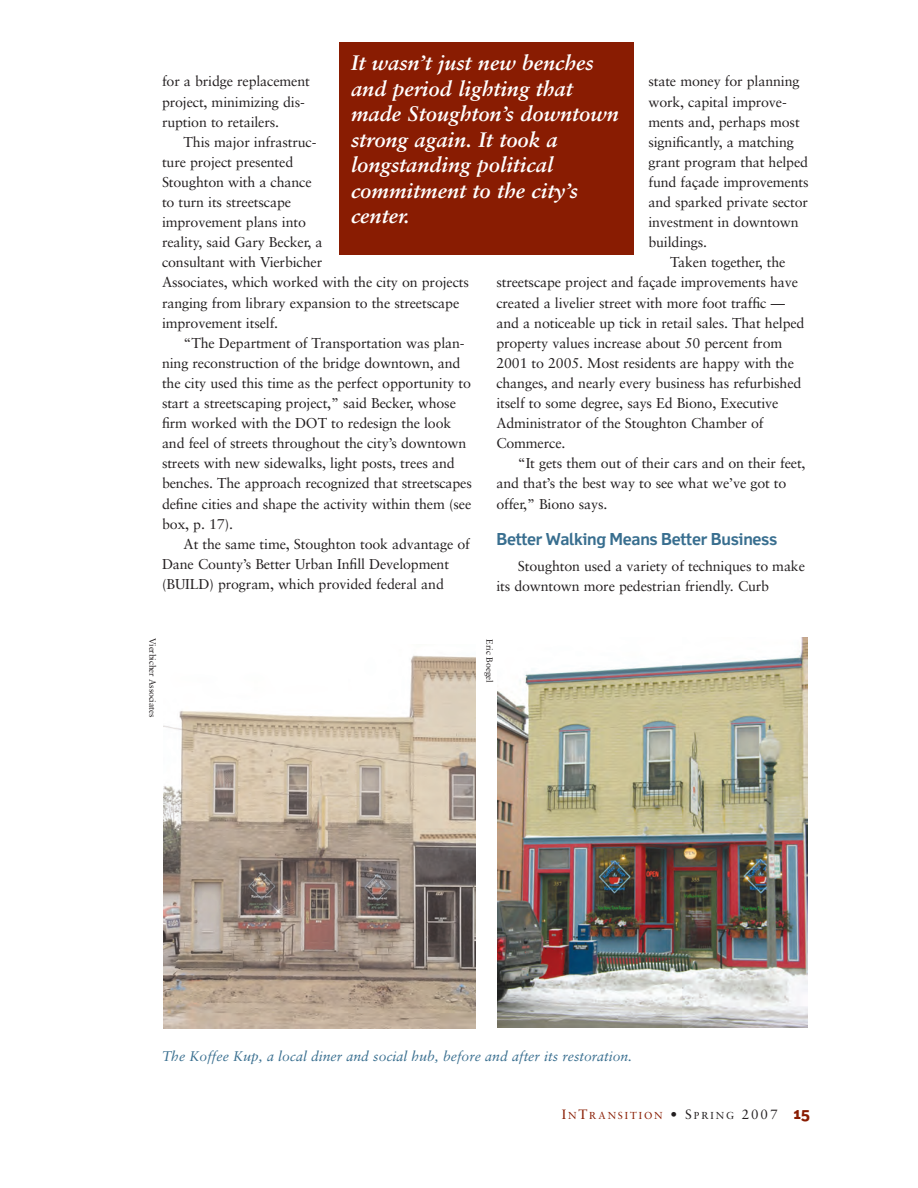
<style>
.page{position:relative;width:918px;height:1188px;background:#fff}
.page>*{position:absolute;margin:0;border:0;box-sizing:border-box;transform-origin:0 0}
.t1{font:italic 700 21px/25.5px "Sabon";color:#fff}
.t2{font:700 16.5px "Felbridge";letter-spacing:-.02em;color:#386e8f}
.t3{font:14.25px/20.1px "Sabon";letter-spacing:-.01em;color:#231f20}
.t4{font:italic 13.95px "Sabon";color:#386e8f}
.t5{font:10.2px "Sabon";letter-spacing:.185em;color:#891c02}
.t6{font:9px "Sabon";letter-spacing:-.02em;color:#231f20}
.s1{font-size:13.5px}
.s2{font-size:13.5px;color:#231f20}
.s3{color:#231f20}
.s4{font-family:"Felbridge";font-weight:800;font-size:15px}
</style>
<div class="page">
<img style="left:164px;top:655px;width:312px;height:373px">
<img style="left:498px;top:638px;width:309px;height:389px">
<div style="left:339px;top:42px;width:294px;height:212px;background:#891c02"></div>
<p class="t1" style="left:351px;top:52px;width:269px">It wasn’t just new benches and period lighting that made Stoughton’s downtown strong again. It took a longstanding political commitment to the city’s center.</p>
<p class="t3" style="left:648px;top:73px;width:153px">state money for planning</p>
<p class="t3" style="left:648px;top:93px;width:140px">work, capital improve-</p>
<p class="t3" style="left:648px;top:113px;width:153px">ments and, perhaps most</p>
<p class="t3" style="left:648px;top:133px;width:147px">significantly, a matching</p>
<p class="t3" style="left:648px;top:153px;width:161px">grant program that helped</p>
<p class="t3" style="left:648px;top:173px;width:162px">fund façade improvements</p>
<p class="t3" style="left:648px;top:193px;width:161px">and sparked private sector</p>
<p class="t3" style="left:648px;top:213px;width:152px">investment in downtown</p>
<p class="t3" style="left:648px;top:233px;width:60px">buildings.</p>
<p class="t3" style="left:670px;top:254px;width:117px">Taken together, the</p>
<p class="t3" style="left:496px;top:274px;width:303px">streetscape project and façade improvements have</p>
<p class="t3" style="left:496px;top:294px;width:290px">created a livelier street with more foot traffic —</p>
<p class="t3" style="left:496px;top:314px;width:310px">and a noticeable up tick in retail sales. That helped</p>
<p class="t3" style="left:496px;top:334px;width:287px">property values increase about 50 percent from</p>
<p class="t3" style="left:496px;top:354px;width:299px">2001 to 2005. Most residents are happy with the</p>
<p class="t3" style="left:496px;top:374px;width:307px">changes, and nearly every business has refurbished</p>
<p class="t3" style="left:496px;top:394px;width:284px">itself to some degree, says Ed Biono, Executive</p>
<p class="t3" style="left:496px;top:414px;width:269px">Administrator of the Stoughton Chamber of</p>
<p class="t3" style="left:496px;top:434px;width:71px">Commerce.</p>
<p class="t3" style="left:518px;top:455px;width:289px">“It gets them out of their cars and on their feet,</p>
<p class="t3" style="left:496px;top:475px;width:292px">and that’s the best way to see what we’ve got to</p>
<p class="t3" style="left:496px;top:495px;width:113px">offer,” Biono says.</p>
<p class="t2" style="left:496px;top:533px;width:282px">Better Walking Means Better Business</p>
<p class="t3" style="left:496px;top:557px;width:310px;text-indent:22px">Stoughton used a variety of techniques to make its downtown more pedestrian friendly. Curb</p>
<p class="t3" style="left:162px;top:73px;width:150px">for a bridge replacement</p>
<p class="t3" style="left:162px;top:93px;width:144px">project, minimizing dis-</p>
<p class="t3" style="left:162px;top:113px;width:119px">ruption to retailers.</p>
<p class="t3" style="left:184px;top:133px;width:134px">This major infrastruc-</p>
<p class="t3" style="left:162px;top:153px;width:133px">ture project presented</p>
<p class="t3" style="left:162px;top:173px;width:151px">Stoughton with a chance</p>
<p class="t3" style="left:162px;top:193px;width:131px">to turn its streetscape</p>
<p class="t3" style="left:162px;top:213px;width:145px">improvement plans into</p>
<p class="t3" style="left:162px;top:233px;width:162px">reality, said Gary Becker, a</p>
<p class="t3" style="left:162px;top:254px;width:162px">consultant with Vierbicher</p>
<p class="t3" style="left:162px;top:274px;width:309px">Associates, which worked with the city on projects</p>
<p class="t3" style="left:162px;top:294px;width:299px">ranging from library expansion to the streetscape</p>
<p class="t3" style="left:162px;top:314px;width:118px">improvement itself.</p>
<p class="t3" style="left:184px;top:334px;width:283px">“The Department of Transportation was plan-</p>
<p class="t3" style="left:162px;top:354px;width:300px">ning reconstruction of the bridge downtown, and</p>
<p class="t3" style="left:162px;top:374px;width:310px">the city used this time as the perfect opportunity to</p>
<p class="t3" style="left:162px;top:394px;width:296px">start a streetscaping project,” said Becker, whose</p>
<p class="t3" style="left:162px;top:414px;width:291px">firm worked with the DOT to redesign the look</p>
<p class="t3" style="left:162px;top:434px;width:306px">and feel of streets throughout the city’s downtown</p>
<p class="t3" style="left:162px;top:455px;width:294px">streets with new sidewalks, light posts, trees and</p>
<p class="t3" style="left:162px;top:475px;width:312px">benches. The approach recognized that streetscapes</p>
<p class="t3" style="left:162px;top:495px;width:311px">define cities and shape the activity within them (see</p>
<p class="t3" style="left:162px;top:515px;width:73px">box, p. 17).</p>
<p class="t3" style="left:184px;top:535px;width:288px">At the same time, Stoughton took advantage of</p>
<p class="t3" style="left:162px;top:555px;width:289px">Dane County’s Better Urban Infill Development</p>
<p class="t3" style="left:162px;top:575px;width:283px">(BUILD) program, which provided federal and</p>
<p class="t6" style="left:156px;top:638px;width:80px;rotate:90deg">Vierbicher Associates</p>
<p class="t6" style="left:493px;top:639px;width:45px;rotate:90deg">Eric Boegel</p>
<p class="t4" style="left:162px;top:1051px;width:472px">The Koffee Kup, a local diner and social hub, before and after its restoration.</p>
<p class="t5" style="left:562px;top:1111px;width:250px"><span class="s1">I</span>N<span class="s1">T</span>RANSITION <span class="s2">• S</span><span class="s3">PRING</span> <span class="s2">2007</span> <span class="s4">15</span></p>
</div>
